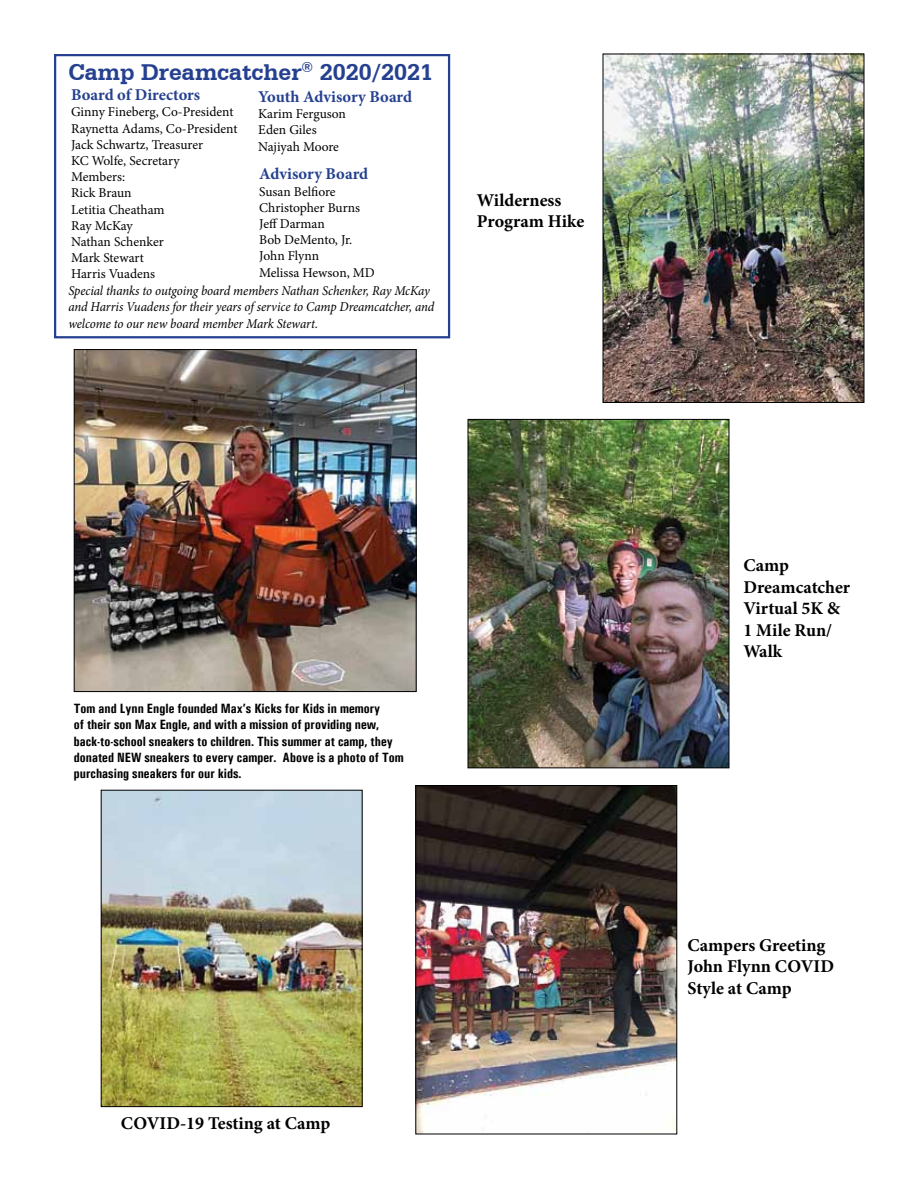
<style>
.page{position:relative;width:918px;height:1188px;background:#fff}
.page>*{position:absolute;margin:0;border:0;box-sizing:border-box;transform-origin:0 0}
.t1{font:700 24px "Serifa BT";color:#25408f}
.t2{font:700 18px/21.6px "Minion Pro";color:#000}
.t3{font:700 16.5px "Minion Pro";color:#25408f}
.t4{font:13.5px/16.2px "Minion Pro";letter-spacing:-.005em;color:#000}
.t5{font:700 13.5px/16.2px "Univers Condensed";color:#000}
.t6{font:italic 13.5px/16.2px "Minion Pro";letter-spacing:-.005em;color:#000;scale:.95 1}
</style>
<div class="page">
<div style="left:54px;top:54px;width:396px;height:284px;border:2px solid #25408f"></div>
<img style="left:76px;top:351px;width:339px;height:339px">
<div style="left:74px;top:349px;width:343px;height:343px;border:1px solid #000"></div>
<img style="left:103px;top:792px;width:258px;height:313px">
<div style="left:101px;top:790px;width:262px;height:317px;border:1px solid #000"></div>
<img style="left:470px;top:421px;width:257px;height:345px">
<div style="left:468px;top:419px;width:261px;height:349px;border:1px solid #000"></div>
<img style="left:605px;top:56px;width:257px;height:345px">
<div style="left:603px;top:54px;width:261px;height:349px;border:1px solid #000"></div>
<img style="left:417px;top:787px;width:258px;height:345px">
<div style="left:415px;top:785px;width:262px;height:349px;border:1px solid #000"></div>
<h1 class="t1" style="left:69px;top:58px;width:366px">Camp Dreamcatcher<sup>®</sup> 2020/2021</h1>
<p class="t3" style="left:258px;top:85px;width:155px">Youth Advisory Board</p>
<p class="t4" style="left:258px;top:106px;width:89px">Karim Ferguson<br>Eden Giles<br>Najiyah Moore</p>
<p class="t3" style="left:71px;top:83px;width:131px">Board of Directors</p>
<p class="t4" style="left:71px;top:104px;width:168px">Ginny Fineberg, Co-President<br>Raynetta Adams, Co-President<br>Jack Schwartz, Treasurer<br>KC Wolfe, Secretary<br>Members:<br>Rick Braun<br>Letitia Cheatham<br>Ray McKay<br>Nathan Schenker<br>Mark Stewart<br>Harris Vuadens</p>
<p class="t3" style="left:259px;top:162px;width:111px">Advisory Board</p>
<p class="t4" style="left:259px;top:183px;width:117px">Susan Belfiore<br>Christopher Burns<br>Jeff Darman<br>Bob DeMento, Jr.<br>John Flynn<br>Melissa Hewson, MD</p>
<p class="t6" style="left:68px;top:283px;width:387px">Special thanks to outgoing board members Nathan Schenker, Ray McKay and Harris Vuadens for their years of service to Camp Dreamcatcher, and welcome to our new board member Mark Stewart.</p>
<h2 class="t2" style="left:477px;top:189px;width:109px">Wilderness<br>Program Hike</h2>
<p class="t5" style="left:74px;top:700px;width:332px">Tom and Lynn Engle founded Max’s Kicks for Kids in memory<br>of their son Max Engle, and with a mission of providing new, back-to-school sneakers to children. This summer at camp, they donated NEW sneakers to every camper. Above is a photo of Tom purchasing sneakers for our kids.</p>
<h2 class="t2" style="left:121px;top:1112px;width:211px">COVID-19 Testing at Camp</h2>
<h2 class="t2" style="left:743px;top:554px;width:108px">Camp<br>Dreamcatcher<br>Virtual 5K &amp;<br>1 Mile Run/<br>Walk</h2>
<h2 class="t2" style="left:688px;top:934px;width:148px">Campers Greeting<br>John Flynn COVID<br>Style at Camp</h2>
</div>
